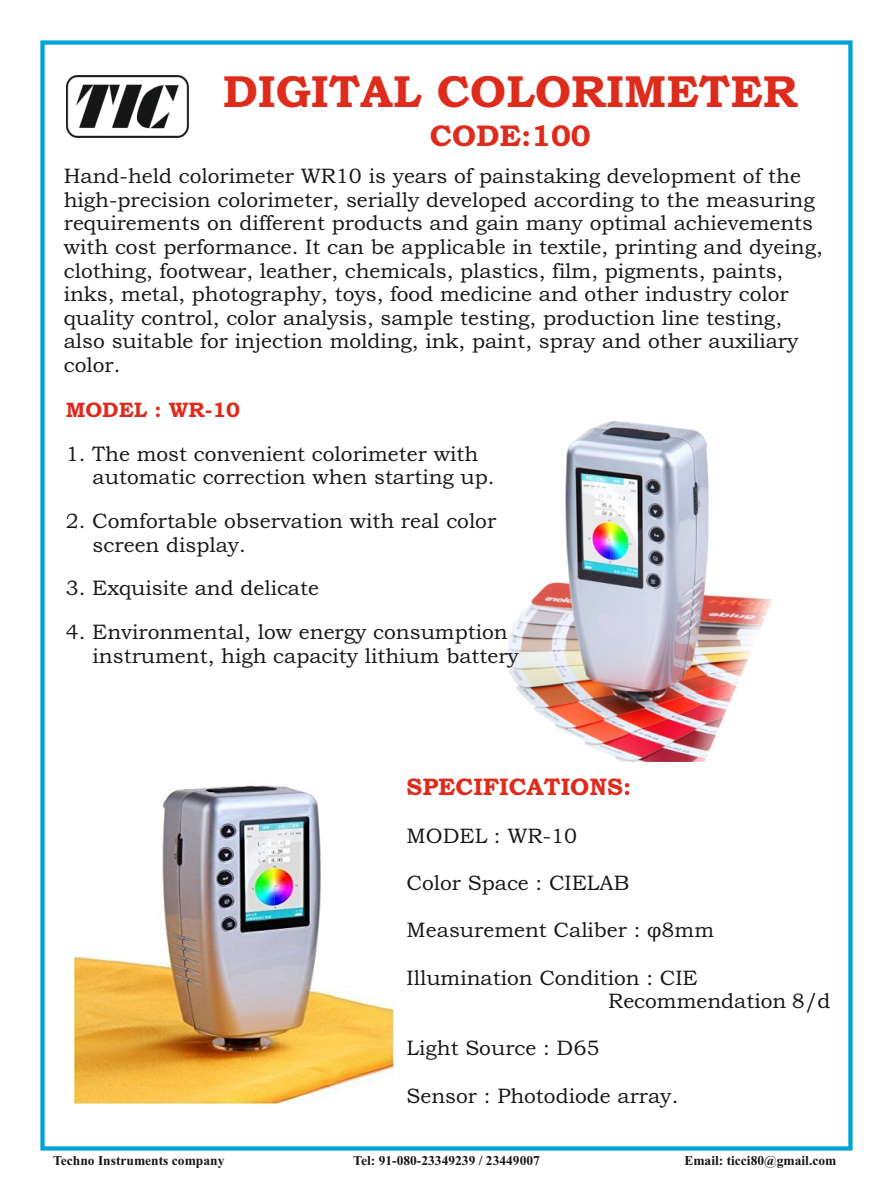
<style>
.page{position:relative;width:893px;height:1191px;background:#fff}
.page>*{position:absolute;margin:0;border:0;box-sizing:border-box;transform-origin:0 0}
.t1{font:700 45px "Bookman Old Style";color:#dd2b1c}
.t2{font:700 30px "Bookman Old Style";color:#dd2b1c}
.t3{font:700 24px "Bookman Old Style";color:#dd2b1c}
.t4{font:21px/23.5px "Bookman Old Style";color:#151616}
.t5{font:700 21px "Bookman Old Style";color:#dd2b1c}
.t6{font:700 13.5px "Times New Roman";color:#151616}
</style>
<div class="page">
<div style="left:40px;top:40px;width:813px;height:1110px;border:4px solid #00a3d4"></div>
<img style="left:67px;top:75px;width:121px;height:62px">
<img style="left:507px;top:420px;width:266px;height:341px">
<img style="left:74px;top:785px;width:319px;height:318px">
<h1 class="t1" style="left:223px;top:75px;width:577px">DIGITAL COLORIMETER</h1>
<h2 class="t2" style="left:430px;top:124px;width:162px">CODE:100</h2>
<p class="t4" style="left:64px;top:166px;width:760px">Hand-held colorimeter WR10 is years of painstaking development of the high-precision colorimeter, serially developed according to the measuring requirements on different products and gain many optimal achievements with cost performance. It can be applicable in textile, printing and dyeing, clothing, footwear, leather, chemicals, plastics, film, pigments, paints, inks, metal, photography, toys, food medicine and other industry color quality control, color analysis, sample testing, production line testing, also suitable for injection molding, ink, paint, spray and other auxiliary color.</p>
<p class="t5" style="left:66px;top:402px;width:176px">MODEL : WR-10</p>
<p class="t4" style="left:93px;top:443px;width:403px;text-indent:-27px">1. The most convenient colorimeter with automatic correction when starting up.</p>
<p class="t4" style="left:93px;top:511px;width:405px;text-indent:-27px">2. Comfortable observation with real color screen display.</p>
<p class="t4" style="left:66px;top:578px;width:255px">3. Exquisite and delicate</p>
<p class="t4" style="left:93px;top:622px;width:428px;text-indent:-27px">4. Environmental, low energy consumption instrument, high capacity lithium battery</p>
<p class="t3" style="left:407px;top:777px;width:226px">SPECIFICATIONS:</p>
<p class="t4" style="left:407px;top:826px;width:172px">MODEL : WR-10</p>
<p class="t4" style="left:407px;top:873px;width:224px">Color Space : CIELAB</p>
<p class="t4" style="left:407px;top:920px;width:309px">Measurement Caliber : φ8mm</p>
<p class="t4" style="left:608px;top:967px;width:224px;text-indent:-202px">Illumination Condition : CIE<br>Recommendation 8/d</p>
<p class="t4" style="left:407px;top:1038px;width:194px">Light Source : D65</p>
<p class="t4" style="left:407px;top:1085px;width:273px">Sensor : Photodiode array.</p>
<p class="t6" style="left:53px;top:1155px;width:173px">Techno Instruments company</p>
<p class="t6" style="left:353px;top:1155px;width:188px">Tel: 91-080-23349239 / 23449007</p>
<p class="t6" style="left:684px;top:1155px;width:154px">Email: ticci80@gmail.com</p>
</div>
